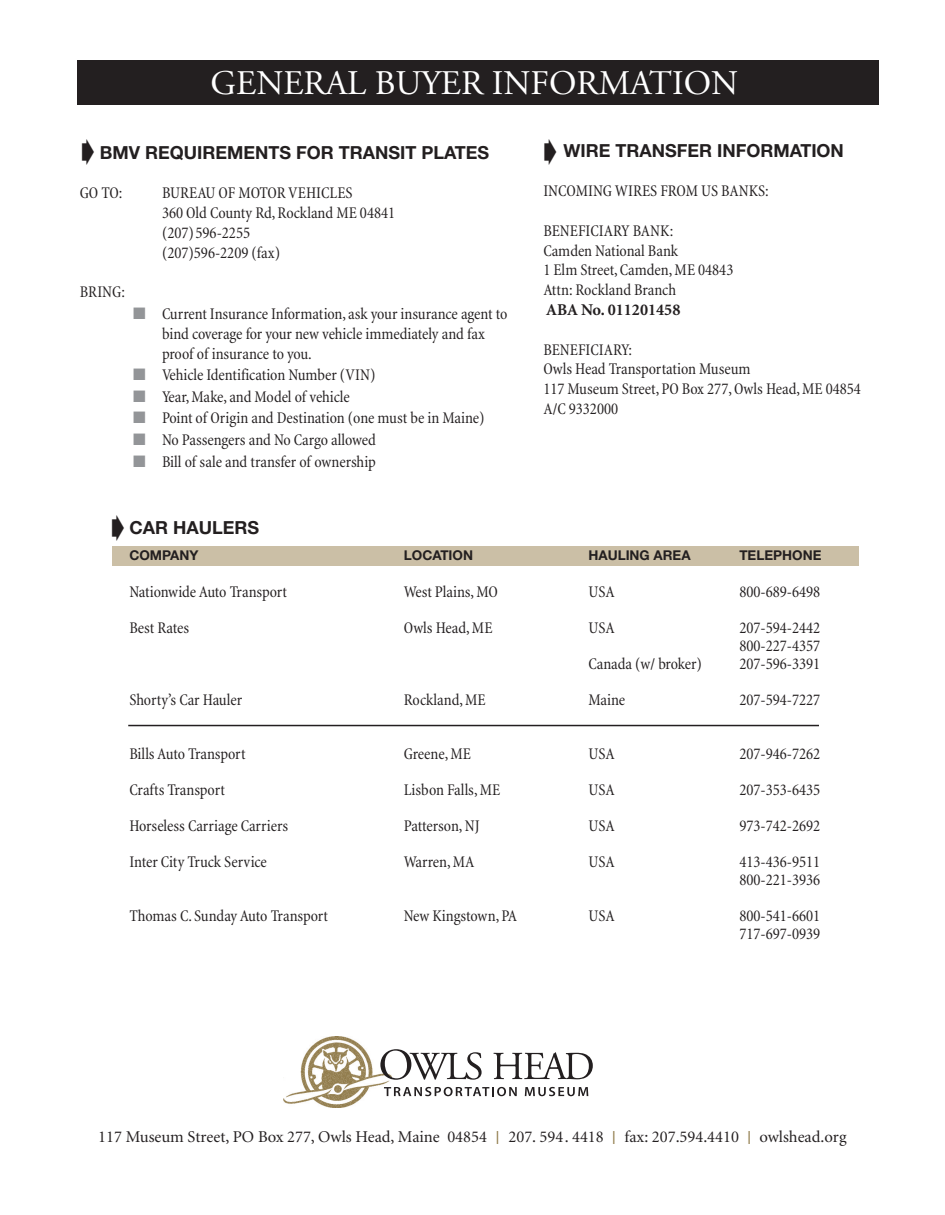
<style>
.page{position:relative;width:945px;height:1215px;background:#fff}
.page>*{position:absolute;margin:0;border:0;box-sizing:border-box;transform-origin:0 0}
.t1{font:34.5px "Adobe Garamond";color:#fff}
.t2{font:700 18px "Helvetica Neue";color:#231f20}
.t3{font:condensed 16.5px/19.8px "Minion";letter-spacing:-.005em;color:#231f20}
.t4{font:16.5px "Minion";color:#231f20}
.t5{font:700 16.5px "Minion";color:#231f20}
.t6{font:700 13.5px "Helvetica Neue";color:#231f20}
.s1{color:#939598}
.s2{font-size:19.5px;color:#917c4c}
</style>
<div class="page">
<div style="left:112px;top:546px;width:747px;height:20px;background:#cbbfa6"></div>
<div style="left:77px;top:60px;width:802px;height:45px;background:#231f20"></div>
<img style="left:283px;top:1036px;width:107px;height:71px">
<svg style="left:380px;top:1049px;width:102px;height:31px"></svg>
<svg style="left:493px;top:1052px;width:100px;height:27px"></svg>
<svg style="left:384px;top:1087px;width:133px;height:9px"></svg>
<svg style="left:525px;top:1087px;width:63px;height:9px"></svg>
<hr style="left:128px;top:725px;width:691px;height:1px;background:#231f20">
<h1 class="t1" style="left:210px;top:69px;width:529px">GENERAL BUYER INFORMATION</h1>
<p class="t2" style="left:100px;top:138px;width:391px">BMV REQUIREMENTS FOR TRANSIT PLATES</p>
<p class="t3" style="left:80px;top:185px;width:44px">GO TO:</p>
<p class="t3" style="left:162px;top:185px;width:235px">BUREAU OF MOTORVEHICLES<br>360 Old County Rd,Rockland ME 04841 (207)596-2255<br>(207)596-2209 (fax)</p>
<p class="t3" style="left:80px;top:284px;width:47px">BRING:</p>
<p class="t3" style="left:162px;top:305px;width:347px;text-indent:-29px"><span class="s1">■</span> Current Insurance Information, ask your insurance agent to bind coverage for your new vehicle immediately and fax proof of insurance to you.</p>
<p class="t3" style="left:133px;top:367px;width:244px"><span class="s1">■</span> Vehicle Identification Number (VIN)</p>
<p class="t3" style="left:133px;top:388px;width:218px"><span class="s1">■</span> Year,Make, and Model of vehicle</p>
<p class="t3" style="left:133px;top:410px;width:353px"><span class="s1">■</span> Point of Origin and Destination (one must be in Maine)</p>
<p class="t3" style="left:133px;top:431px;width:244px"><span class="s1">■</span> No Passengers and No Cargo allowed</p>
<p class="t3" style="left:133px;top:453px;width:244px"><span class="s1">■</span> Bill of sale and transfer of ownership</p>
<p class="t2" style="left:563px;top:136px;width:282px">WIRE TRANSFER INFORMATION</p>
<p class="t3" style="left:543px;top:183px;width:227px">INCOMING WIRES FROM US BANKS:</p>
<p class="t3" style="left:543px;top:222px;width:192px">BENEFICIARY BANK:<br>Camden National Bank<br>1 Elm Street, Camden,ME 04843<br>Attn: Rockland Branch</p>
<p class="t5" style="left:546px;top:303px;width:136px">ABA No. 011201458</p>
<p class="t3" style="left:543px;top:341px;width:319px">BENEFICIARY:<br>Owls Head Transportation Museum<br>117 Museum Street, PO Box 277,Owls Head,ME 04854<br>A/C 9332000</p>
<p class="t2" style="left:129px;top:513px;width:131px">CAR HAULERS</p>
<p class="t6" style="left:129px;top:544px;width:71px">COMPANY</p>
<p class="t6" style="left:404px;top:544px;width:71px">LOCATION</p>
<p class="t6" style="left:588px;top:544px;width:104px">HAULING AREA</p>
<p class="t6" style="left:739px;top:544px;width:84px">TELEPHONE</p>
<p class="t3" style="left:129px;top:583px;width:159px">Nationwide Auto Transport</p>
<p class="t3" style="left:404px;top:583px;width:96px">West Plains,MO</p>
<p class="t3" style="left:588px;top:583px;width:28px">USA</p>
<p class="t3" style="left:739px;top:583px;width:82px">800-689-6498</p>
<p class="t3" style="left:129px;top:619px;width:61px">Best Rates</p>
<p class="t3" style="left:404px;top:619px;width:90px">Owls Head,ME</p>
<p class="t3" style="left:588px;top:619px;width:28px">USA</p>
<p class="t3" style="left:739px;top:620px;width:82px;line-height:18px">207-594-2442<br>800-227-4357</p>
<p class="t3" style="left:588px;top:655px;width:115px">Canada (w/ broker)</p>
<p class="t3" style="left:739px;top:655px;width:82px">207-596-3391</p>
<p class="t3" style="left:129px;top:691px;width:114px">Shorty’s Car Hauler</p>
<p class="t3" style="left:404px;top:691px;width:83px">Rockland,ME</p>
<p class="t3" style="left:588px;top:691px;width:38px">Maine</p>
<p class="t3" style="left:739px;top:691px;width:82px">207-594-7227</p>
<p class="t3" style="left:129px;top:745px;width:118px">Bills Auto Transport</p>
<p class="t3" style="left:404px;top:745px;width:69px">Greene,ME</p>
<p class="t3" style="left:588px;top:745px;width:28px">USA</p>
<p class="t3" style="left:739px;top:745px;width:82px">207-946-7262</p>
<p class="t3" style="left:129px;top:781px;width:97px">Crafts Transport</p>
<p class="t3" style="left:404px;top:781px;width:98px">Lisbon Falls,ME</p>
<p class="t3" style="left:588px;top:781px;width:28px">USA</p>
<p class="t3" style="left:739px;top:781px;width:82px">207-353-6435</p>
<p class="t3" style="left:129px;top:817px;width:160px">Horseless Carriage Carriers</p>
<p class="t3" style="left:404px;top:817px;width:77px">Patterson,NJ</p>
<p class="t3" style="left:588px;top:817px;width:28px">USA</p>
<p class="t3" style="left:739px;top:817px;width:82px">973-742-2692</p>
<p class="t3" style="left:129px;top:853px;width:139px">Inter City Truck Service</p>
<p class="t3" style="left:404px;top:853px;width:72px">Warren,MA</p>
<p class="t3" style="left:588px;top:853px;width:28px">USA</p>
<p class="t3" style="left:739px;top:854px;width:82px;line-height:18px">413-436-9511<br>800-221-3936</p>
<p class="t3" style="left:129px;top:907px;width:200px">Thomas C. Sunday Auto Transport</p>
<p class="t3" style="left:404px;top:907px;width:115px">New Kingstown, PA</p>
<p class="t3" style="left:588px;top:907px;width:28px">USA</p>
<p class="t3" style="left:739px;top:908px;width:82px;line-height:18px">800-541-6601<br>717-697-0939</p>
<p class="t4" style="left:98px;top:1130px;width:750px">117 Museum Street, PO Box 277, Owls Head, Maine 04854 <span class="s2">|</span> 207. 594. 4418 <span class="s2">|</span> fax: 207.594.4410 <span class="s2">|</span> owlshead.org</p>
</div>
